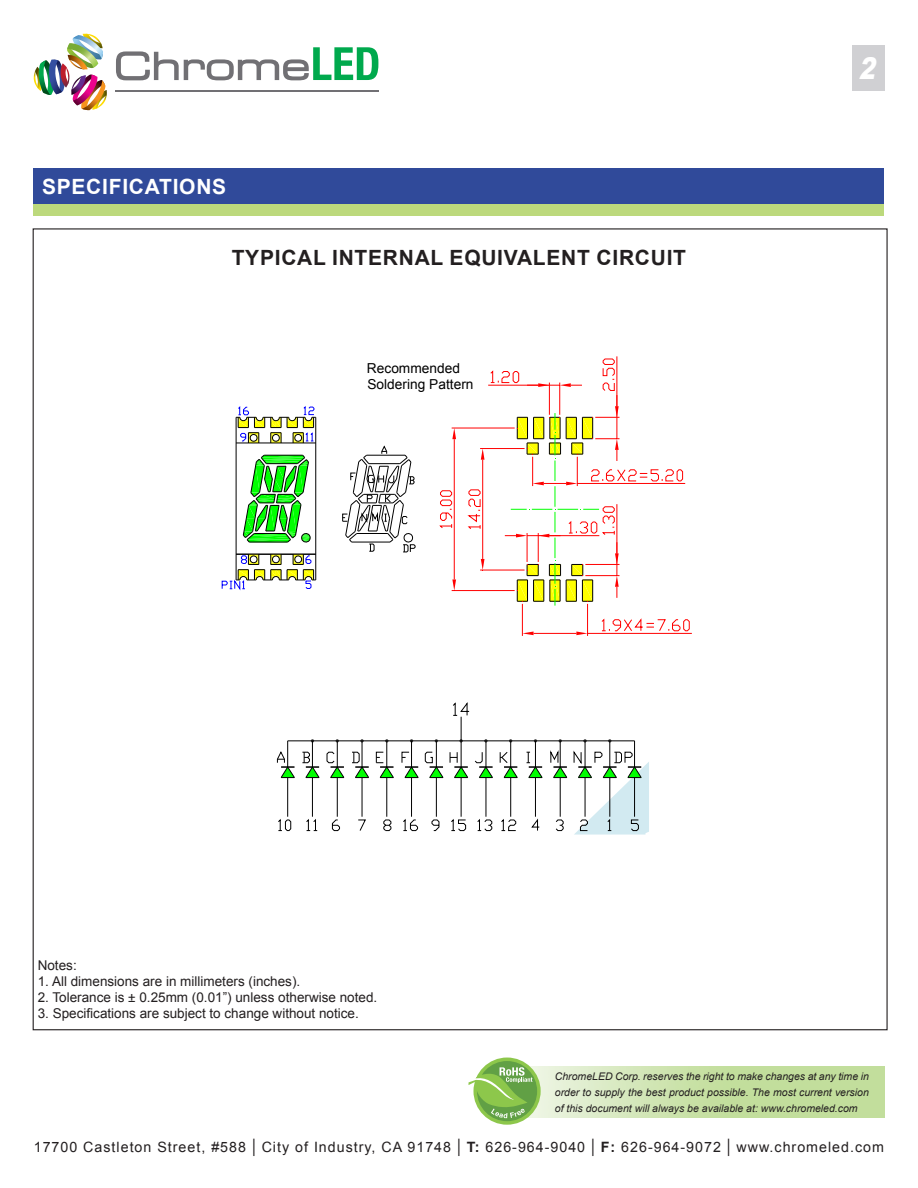
<style>
.page{position:relative;width:918px;height:1188px;background:#fff}
.page>*{position:absolute;margin:0;border:0;box-sizing:border-box;transform-origin:0 0}
.t1{font:italic 900 30px "Arial";color:#fff;scale:.8 1}
.t2{font:700 21px "Arial";letter-spacing:.035em;color:#231f20}
.t3{font:700 21px "Arial";color:#fff}
.t4{font:14.25px "Arial";letter-spacing:.07em;color:#231f20}
.t5{font:13.65px/16.5px "Arial";color:#000}
.t6{font:13.5px "Arial";color:#231f20}
.t7{font:italic 10.5px/15.8px "Arial";color:#231f20;text-align:justify}
.s1{font-size:18.6px}
.s2{font-weight:700}
</style>
<div class="page">
<img style="left:34px;top:34px;width:73px;height:76px">
<hr style="left:115px;top:90px;width:263px;height:2px;background:#717074">
<svg style="left:116px;top:47px;width:262px;height:33px"></svg>
<svg style="left:473px;top:1058px;width:68px;height:67px"></svg>
<div style="left:477px;top:1061px;width:60px;height:60px;background:#61a045;border-radius:50%"></div>
<svg style="left:469px;top:1067px;width:64px;height:51px"></svg>
<div style="left:34px;top:168px;width:850px;height:37px;background:#304a9a"></div>
<div style="left:34px;top:204px;width:850px;height:12px;background:#bcd97c"></div>
<div style="left:852px;top:45px;width:32px;height:46px;background:#d0d0d3"></div>
<svg style="left:343px;top:446px;width:72px;height:106px"></svg>
<hr style="left:316px;top:417px;width:1px;height:163px;background:#000">
<hr style="left:236px;top:417px;width:1px;height:163px;background:#000">
<hr style="left:236px;top:443px;width:80px;height:1px;background:#000">
<svg style="left:243px;top:455px;width:67px;height:88px"></svg>
<svg style="left:236px;top:407px;width:80px;height:36px"></svg>
<svg style="left:222px;top:554px;width:94px;height:36px"></svg>
<hr style="left:480px;top:448px;width:45px;height:1px;background:#f00">
<hr style="left:480px;top:570px;width:45px;height:1px;background:#f00">
<hr style="left:482px;top:460px;width:1px;height:99px;background:#f00">
<svg style="left:481px;top:449px;width:4px;height:11px"></svg>
<svg style="left:481px;top:559px;width:4px;height:12px"></svg>
<svg style="left:469px;top:490px;width:12px;height:39px"></svg>
<hr style="left:452px;top:428px;width:63px;height:1px;background:#f00">
<hr style="left:452px;top:590px;width:63px;height:1px;background:#f00">
<hr style="left:454px;top:439px;width:1px;height:140px;background:#f00">
<svg style="left:452px;top:428px;width:4px;height:11px"></svg>
<svg style="left:452px;top:579px;width:4px;height:13px"></svg>
<svg style="left:440px;top:491px;width:12px;height:37px"></svg>
<hr style="left:617px;top:356px;width:1px;height:61px;background:#f00">
<hr style="left:577px;top:483px;width:108px;height:1px;background:#f00">
<hr style="left:488px;top:385px;width:61px;height:1px;background:#f00">
<hr style="left:522px;top:604px;width:1px;height:32px;background:#f00">
<hr style="left:587px;top:604px;width:1px;height:32px;background:#f00">
<hr style="left:534px;top:633px;width:42px;height:1px;background:#f00">
<hr style="left:588px;top:633px;width:104px;height:1px;background:#f00">
<svg style="left:602px;top:619px;width:90px;height:15px"></svg>
<svg style="left:522px;top:632px;width:12px;height:3px"></svg>
<svg style="left:491px;top:359px;width:192px;height:247px"></svg>
<svg style="left:576px;top:632px;width:13px;height:3px"></svg>
<svg style="left:278px;top:820px;width:13px;height:11px"></svg>
<hr style="left:287px;top:778px;width:1px;height:39px;background:#000">
<hr style="left:312px;top:778px;width:1px;height:39px;background:#000">
<hr style="left:337px;top:778px;width:1px;height:39px;background:#000">
<hr style="left:362px;top:778px;width:1px;height:39px;background:#000">
<hr style="left:387px;top:778px;width:1px;height:39px;background:#000">
<hr style="left:411px;top:778px;width:1px;height:39px;background:#000">
<hr style="left:436px;top:778px;width:1px;height:39px;background:#000">
<hr style="left:461px;top:778px;width:1px;height:39px;background:#000">
<hr style="left:288px;top:741px;width:347px;height:1px;background:#000">
<svg style="left:306px;top:820px;width:11px;height:11px"></svg>
<svg style="left:332px;top:820px;width:8px;height:11px"></svg>
<svg style="left:358px;top:820px;width:7px;height:11px"></svg>
<svg style="left:384px;top:820px;width:7px;height:11px"></svg>
<svg style="left:403px;top:820px;width:15px;height:11px"></svg>
<svg style="left:432px;top:820px;width:7px;height:11px"></svg>
<svg style="left:451px;top:820px;width:15px;height:11px"></svg>
<hr style="left:486px;top:778px;width:1px;height:39px;background:#000">
<hr style="left:510px;top:778px;width:1px;height:39px;background:#000">
<hr style="left:535px;top:778px;width:1px;height:39px;background:#000">
<hr style="left:560px;top:778px;width:1px;height:39px;background:#000">
<svg style="left:478px;top:820px;width:14px;height:11px"></svg>
<svg style="left:501px;top:820px;width:15px;height:11px"></svg>
<svg style="left:532px;top:820px;width:7px;height:11px"></svg>
<svg style="left:556px;top:820px;width:7px;height:11px"></svg>
<svg style="left:277px;top:741px;width:18px;height:37px"></svg>
<svg style="left:302px;top:739px;width:17px;height:39px"></svg>
<svg style="left:327px;top:739px;width:17px;height:39px"></svg>
<svg style="left:352px;top:739px;width:17px;height:39px"></svg>
<svg style="left:376px;top:739px;width:18px;height:39px"></svg>
<svg style="left:402px;top:739px;width:16px;height:39px"></svg>
<svg style="left:425px;top:739px;width:18px;height:39px"></svg>
<svg style="left:450px;top:703px;width:19px;height:75px"></svg>
<svg style="left:475px;top:739px;width:18px;height:39px"></svg>
<svg style="left:500px;top:739px;width:17px;height:39px"></svg>
<svg style="left:527px;top:739px;width:15px;height:39px"></svg>
<svg style="left:551px;top:739px;width:16px;height:39px"></svg>
<svg style="left:574px;top:739px;width:75px;height:96px"></svg>
<h2 class="t3" style="left:42px;top:171px;width:28px">SPECIFICATI</h2>
<h2 class="t3" style="left:179px;top:171px;width:48px">ONS</h2>
<h2 class="t2" style="left:232px;top:243px;width:456px">TYPICAL INTERNAL EQUIVALENT CIRCUIT</h2>
<h3 class="t5" style="left:367px;top:360px;width:108px">Recommended<br>Soldering Pattern</h3>
<h1 class="t1" style="left:859px;top:46px;width:31px">2</h1>
<p class="t6" style="left:38px;top:956px;width:41px">Notes:</p>
<p class="t6" style="left:38px;top:972px;width:264px">1. All dimensions are in millimeters (inches).</p>
<p class="t6" style="left:38px;top:988px;width:341px">2. Tolerance is ± 0.25mm (0.01”) unless otherwise noted.</p>
<p class="t6" style="left:38px;top:1004px;width:323px">3. Specifications are subject to change without notice.</p>
<p class="t7" style="left:555px;top:1069px;width:316px">ChromeLED Corp. reserves the right to make changes at any time in order to supply the best product possible. The most current version of this document will always be available at: www.chromeled.com</p>
<h3 class="t4" style="left:34px;top:1137px;width:852px">17700 Castleton Street, #588 <span class="s1">|</span> City of Industry, CA 91748 <span class="s1">|</span> <span class="s2">T:</span> 626-964-9040 <span class="s1">|</span> <span class="s2">F:</span> 626-964-9072 <span class="s1">|</span> www.chromeled.com</h3>
</div>
